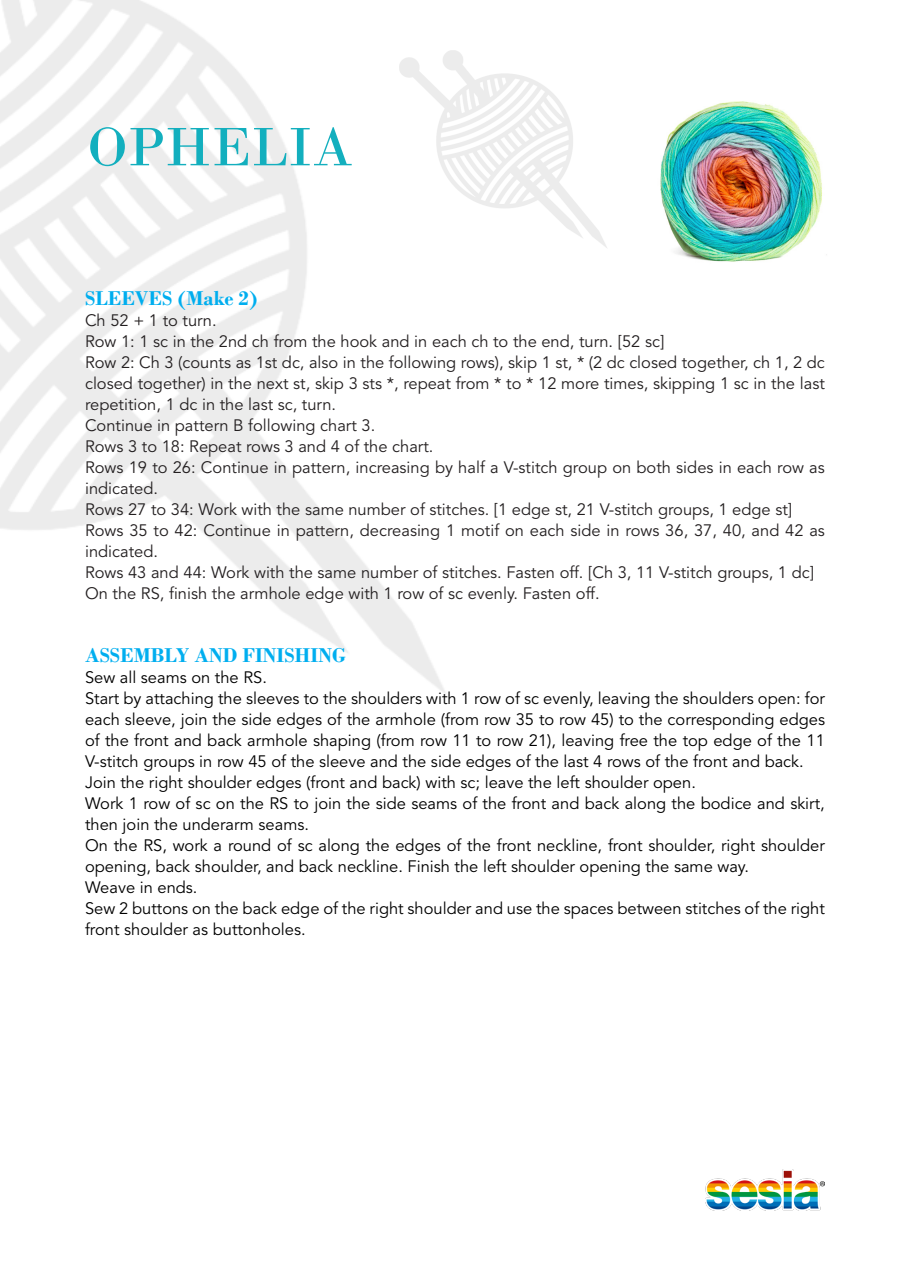
<style>
.page{position:relative;width:910px;height:1280px;background:#fff}
.page>*{position:absolute;margin:0;border:0;box-sizing:border-box;transform-origin:0 0}
.t1{font:57px "Bodoni";color:#13afbe}
.t2{font:700 21px "Bodoni";color:#00aeef}
.t3{font:16.5px/21px "Avenir LT Std";color:#000}
.t4{font:16.5px/21px "Avenir LT Std";color:#231f20}
</style>
<div class="page">
<img style="left:705px;top:1169px;width:120px;height:42px">
<img style="left:660px;top:101px;width:167px;height:161px">
<p class="t1" style="left:87px;top:113px;width:267px">OPHELIA</p>
<p class="t2" style="left:85px;top:286px;width:174px">SLEEVES (Make 2)</p>
<p class="t4" style="left:85px;top:310px;width:133px">Ch 52 + 1 to turn.</p>
<p class="t4" style="left:85px;top:331px;width:581px">Row 1: 1 sc in the 2nd ch from the hook and in each ch to the end, turn. [52 sc]</p>
<p class="t4" style="left:85px;top:352px;width:741px;text-align:justify">Row 2: Ch 3 (counts as 1st dc, also in the following rows), skip 1 st, * (2 dc closed together, ch 1, 2 dc closed together) in the next st, skip 3 sts *, repeat from * to * 12 more times, skipping 1 sc in the last repetition, 1 dc in the last sc, turn.</p>
<p class="t4" style="left:85px;top:415px;width:292px">Continue in pattern B following chart 3.</p>
<p class="t4" style="left:85px;top:436px;width:350px">Rows 3 to 18: Repeat rows 3 and 4 of the chart.</p>
<p class="t4" style="left:85px;top:457px;width:741px">Rows 19 to 26: Continue in pattern, increasing by half a V-stitch group on both sides in each row as indicated.</p>
<p class="t4" style="left:85px;top:499px;width:709px">Rows 27 to 34: Work with the same number of stitches. [1 edge st, 21 V-stitch groups, 1 edge st]</p>
<p class="t4" style="left:85px;top:520px;width:741px">Rows 35 to 42: Continue in pattern, decreasing 1 motif on each side in rows 36, 37, 40, and 42 as indicated.</p>
<p class="t4" style="left:85px;top:562px;width:730px">Rows 43 and 44: Work with the same number of stitches. Fasten off. [Ch 3, 11 V-stitch groups, 1 dc]</p>
<p class="t4" style="left:85px;top:583px;width:516px">On the RS, finish the armhole edge with 1 row of sc evenly. Fasten off.</p>
<p class="t2" style="left:85px;top:643px;width:262px">ASSEMBLY AND FINISHING</p>
<p class="t3" style="left:85px;top:667px;width:183px">Sew all seams on the RS.</p>
<p class="t3" style="left:85px;top:688px;width:741px;text-align:justify">Start by attaching the sleeves to the shoulders with 1 row of sc evenly, leaving the shoulders open: for each sleeve, join the side edges of the armhole (from row 35 to row 45) to the corresponding edges of the front and back armhole shaping (from row 11 to row 21), leaving free the top edge of the 11<br>V-stitch groups in row 45 of the sleeve and the side edges of the last 4 rows of the front and back.</p>
<p class="t3" style="left:85px;top:772px;width:612px">Join the right shoulder edges (front and back) with sc; leave the left shoulder open.</p>
<p class="t3" style="left:85px;top:793px;width:741px">Work 1 row of sc on the RS to join the side seams of the front and back along the bodice and skirt, then join the underarm seams.</p>
<p class="t3" style="left:85px;top:835px;width:741px">On the RS, work a round of sc along the edges of the front neckline, front shoulder, right shoulder opening, back shoulder, and back neckline. Finish the left shoulder opening the same way.</p>
<p class="t3" style="left:85px;top:877px;width:114px">Weave in ends.</p>
<p class="t3" style="left:85px;top:898px;width:741px">Sew 2 buttons on the back edge of the right shoulder and use the spaces between stitches of the right front shoulder as buttonholes.</p>
</div>
